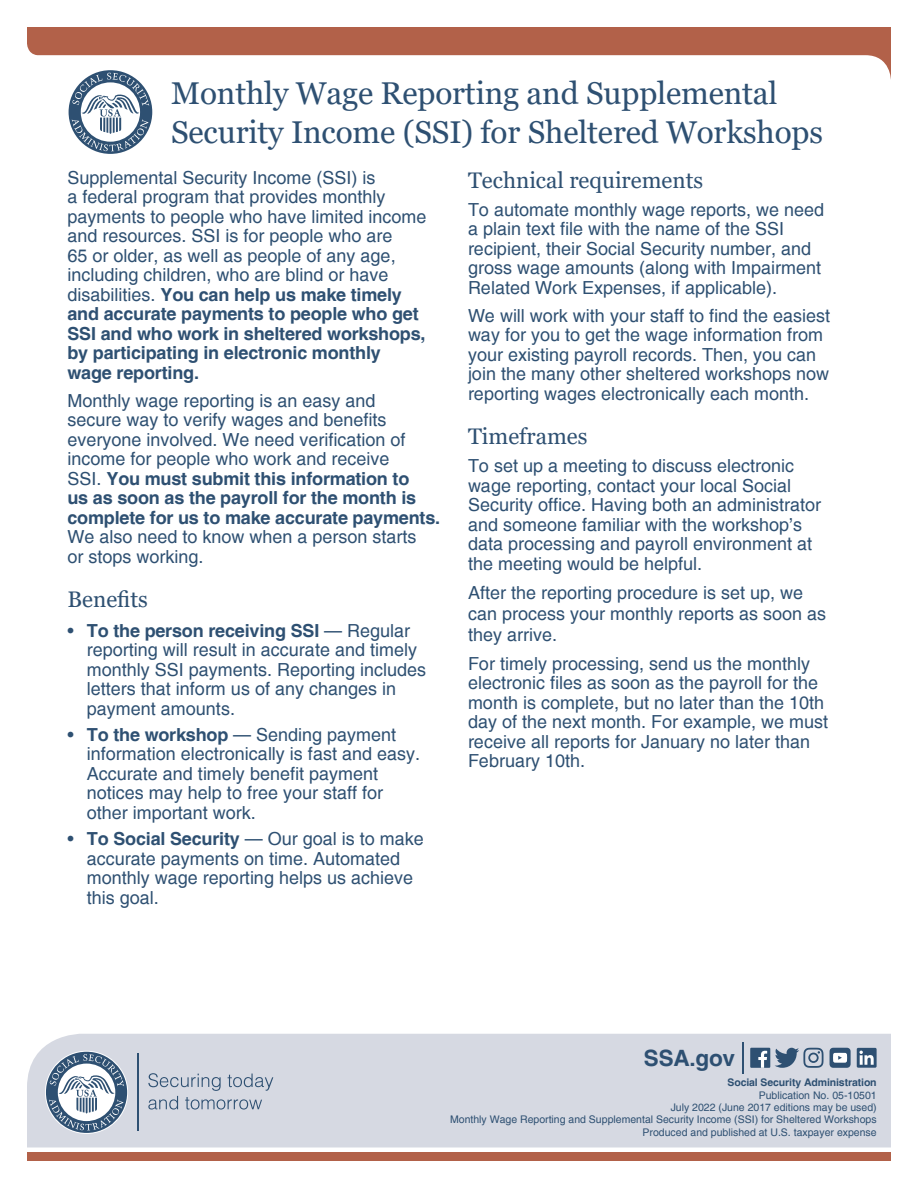
<style>
.page{position:relative;width:918px;height:1188px;background:#fff}
.page>*{position:absolute;margin:0;border:0;box-sizing:border-box;transform-origin:0 0}
.t1{font:31.5px/39px "Georgia";letter-spacing:-.005em;color:#2e5072}
.t2{font:22.5px "Georgia";color:#2e5072}
.t3{font:700 22.5px "Helvetica";letter-spacing:-.01em;color:#2e5072}
.t4{font:18px/19.5px "Helvetica";color:#2e5072}
.t5{font:10.5px/12.3px "Helvetica";color:#2e5072;text-align:right}
.t6{font:700 10.5px "Helvetica";letter-spacing:-.01em;color:#2e5072}
.s1{font-weight:700}
</style>
<div class="page">
<div style="left:27px;top:1153px;width:864px;height:8px;background:#b26149"></div>
<div style="left:27px;top:1034px;width:864px;height:113px;background:#d6d9e2"></div>
<hr style="left:742px;top:1042px;width:1px;height:32px;background:#2e5072">
<svg style="left:27px;top:27px;width:864px;height:53px;fill:#b26149"></svg>
<svg style="left:857px;top:1048px;width:20px;height:20px"></svg>
<svg style="left:830px;top:1048px;width:21px;height:20px"></svg>
<svg style="left:775px;top:1048px;width:49px;height:20px"></svg>
<div style="left:750px;top:1048px;width:20px;height:20px;background:#2e5072"></div>
<svg style="left:758px;top:1051px;width:9px;height:17px"></svg>
<svg style="left:148px;top:1073px;width:125px;height:37px;background:#bcc4d0"></svg>
<hr style="left:138px;top:1054px;width:1px;height:77px;background:#2e5072">
<div style="left:46px;top:1052px;width:81px;height:81px;background:#2e5072;border-radius:50%"></div>
<svg style="left:49px;top:1054px;width:75px;height:76px"></svg>
<div style="left:69px;top:70px;width:83px;height:84px;background:#2e5072;border-radius:50%"></div>
<svg style="left:72px;top:73px;width:77px;height:78px"></svg>
<h1 class="t1" style="left:171px;top:75px;width:653px">Monthly Wage Reporting and Supplemental<br>Security Income (SSI) for Sheltered Workshops</h1>
<p class="t4" style="left:68px;top:168px;width:361px">Supplemental Security Income (SSI) is<br>a federal program that provides monthly payments to people who have limited income and resources. SSI is for people who are<br>65 or older, as well as people of any age, including children, who are blind or have disabilities. <span class="s1">You can help us make timely and accurate payments to people who get SSI and who work in sheltered workshops, by participating in electronic monthly wage reporting.</span></p>
<p class="t4" style="left:68px;top:391px;width:374px">Monthly wage reporting is an easy and<br>secure way to verify wages and benefits everyone involved. We need verification of income for people who work and receive<br>SSI. <span class="s1">You must submit this information to<br>us as soon as the payroll for the month is complete for us to make accurate payments.</span></p>
<p class="t4" style="left:68px;top:528px;width:351px">We also need to know when a person starts or stops working.</p>
<p class="t2" style="left:68px;top:586px;width:82px">Benefits</p>
<p class="t4" style="left:87px;top:621px;width:341px;text-indent:-19px">• <span class="s1">To the person receiving SSI</span> — Regular reporting will result in accurate and timely monthly SSI payments. Reporting includes letters that inform us of any changes in payment amounts.</p>
<p class="t4" style="left:87px;top:725px;width:335px;text-indent:-19px">• <span class="s1">To the workshop</span> — Sending payment information electronically is fast and easy.<br>Accurate and timely benefit payment notices may help to free your staff for other important work.</p>
<p class="t4" style="left:87px;top:830px;width:338px;text-indent:-19px">• <span class="s1">To Social Security</span> — Our goal is to make accurate payments on time. Automated monthly wage reporting helps us achieve this goal.</p>
<p class="t2" style="left:468px;top:166px;width:237px">Technical requirements</p>
<p class="t4" style="left:468px;top:200px;width:358px">To automate monthly wage reports, we need a plain text file with the name of the SSI recipient, their Social Security number, and gross wage amounts (along with Impairment Related Work Expenses, if applicable).</p>
<p class="t4" style="left:468px;top:307px;width:364px">We will work with your staff to find the easiest way for you to get the wage information from your existing payroll records. Then, you can join the many other sheltered workshops now reporting wages electronically each month.</p>
<p class="t2" style="left:468px;top:423px;width:121px">Timeframes</p>
<p class="t4" style="left:468px;top:457px;width:355px">To set up a meeting to discuss electronic wage reporting, contact your local Social Security office. Having both an administrator and someone familiar with the workshop’s data processing and payroll environment at the meeting would be helpful.</p>
<p class="t4" style="left:468px;top:583px;width:360px;line-height:21px">After the reporting procedure is set up, we can process your monthly reports as soon as they arrive.</p>
<p class="t4" style="left:468px;top:654px;width:362px">For timely processing, send us the monthly electronic files as soon as the payroll for the month is complete, but no later than the 10th day of the next month. For example, we must receive all reports for January no later than February 10th.</p>
<p class="t3" style="left:644px;top:1044px;width:93px">SSA.gov</p>
<p class="t6" style="left:727px;top:1076px;width:151px">Social Security Administration</p>
<p class="t5" style="left:450px;top:1089px;width:428px">Publication No. 05-10501<br>July 2022 (June 2017 editions may be used)<br>Monthly Wage Reporting and Supplemental Security Income (SSI) for Sheltered Workshops Produced and published at U.S. taxpayer expense</p>
</div>
